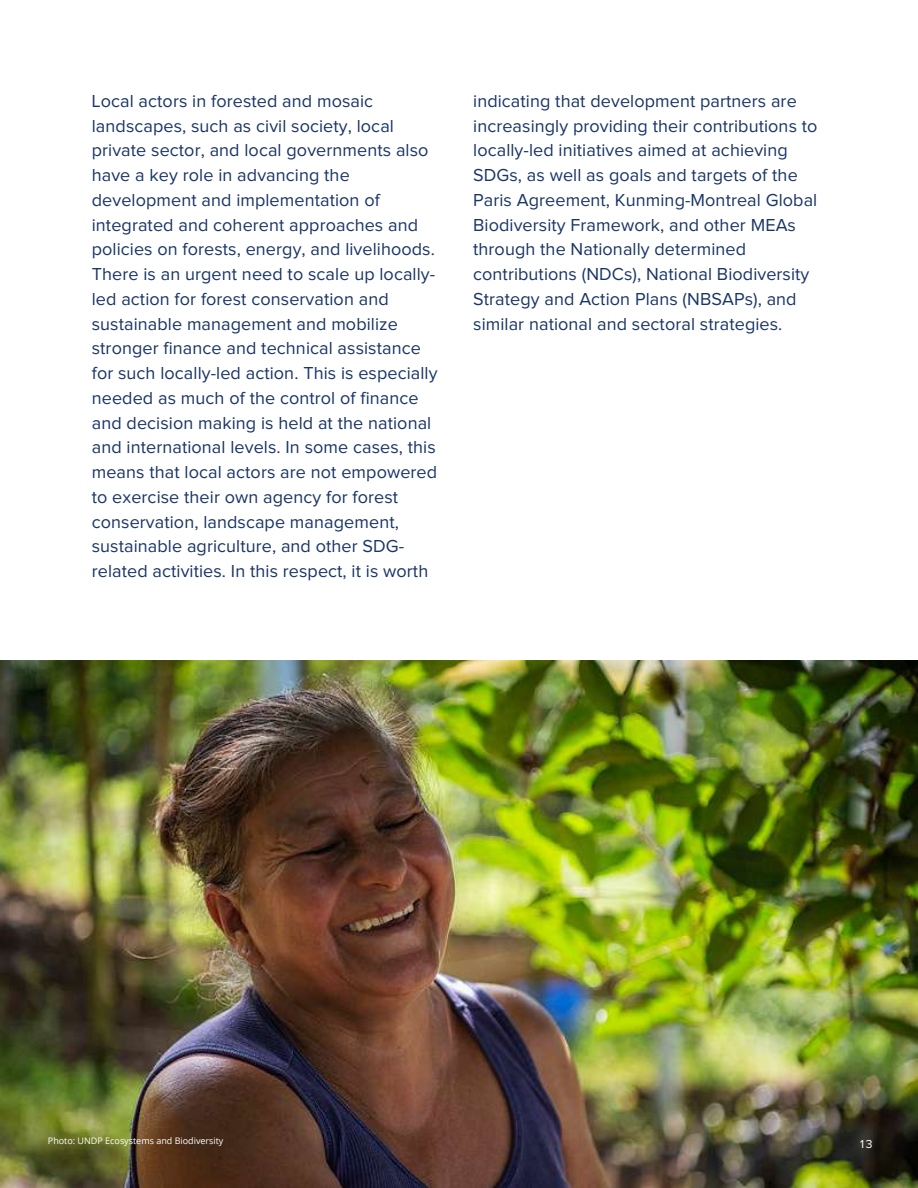
<style>
.page{position:relative;width:918px;height:1188px;background:#fff}
.page>*{position:absolute;margin:0;border:0;box-sizing:border-box;transform-origin:0 0}
.t1{font:18px/24.8px "Proxima Nova";letter-spacing:.005em;color:#1a3567}
.t2{font:12px "Proxima Nova";color:#fff}
.t3{font:9px "Open Sans";color:#fff}
</style>
<div class="page">
<img style="left:0;top:661px;width:918px;height:527px">
<p class="t1" style="left:92px;top:89px;width:347px">Local actors in forested and mosaic landscapes, such as civil society, local private sector, and local governments also have a key role in advancing the development and implementation of integrated and coherent approaches and policies on forests, energy, and livelihoods.<br>There is an urgent need to scale up locally&shy;led action for forest conservation and sustainable management and mobilize stronger finance and technical assistance for such locally-led action. This is especially needed as much of the control of finance and decision making is held at the national and international levels. In some cases, this means that local actors are not empowered to exercise their own agency for forest conservation, landscape management, sustainable agriculture, and other SDG&shy;related activities. In this respect, it is worth</p>
<p class="t1" style="left:473px;top:89px;width:346px">indicating that development partners are increasingly providing their contributions to locally-led initiatives aimed at achieving SDGs, as well as goals and targets of the Paris Agreement, Kunming-Montreal Global Biodiversity Framework, and other MEAs through the Nationally determined contributions (NDCs), National Biodiversity Strategy and Action Plans (NBSAPs), and similar national and sectoral strategies.</p>
<p class="t3" style="left:48px;top:1134px;width:177px">Photo: UNDP Ecosystems and Biodiversity</p>
<p class="t2" style="left:860px;top:1139px;width:14px">13</p>
</div>
